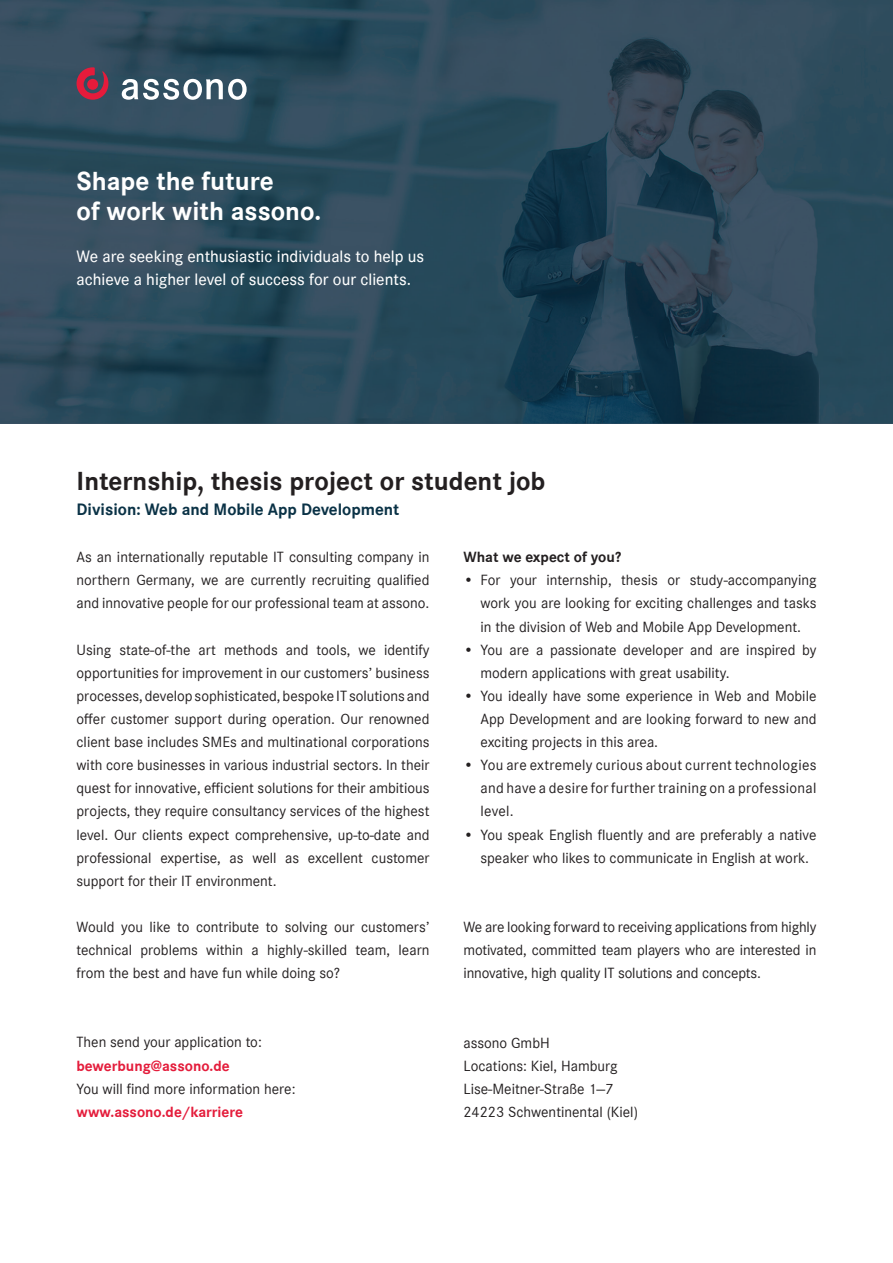
<style>
.page{position:relative;width:893px;height:1263px;background:#fff}
.page>*{position:absolute;margin:0;border:0;box-sizing:border-box;transform-origin:0 0}
.t1{font:700 27px "Corporate S";color:#231f20}
.t2{font:700 27px/30px "Corporate S";color:#fff}
.t3{font:500 17.1px/23.1px "Corporate S";color:#fff}
.t4{font:700 17.1px "Corporate S";color:#0a3246}
.t5{font:15.3px/23.1px "Corporate S";color:#231f20;text-align:justify}
.t6{font:700 15.3px "Corporate S";color:#e41c3b}
.t7{font:700 15.3px "Corporate S";color:#231f20}
</style>
<div class="page">
<img style="left:0;top:0;width:893px;height:423px">
<svg style="left:77px;top:67px;width:31px;height:33px"></svg>
<div style="left:87px;top:79px;width:11px;height:11px;background:#e51b3b;border-radius:50%"></div>
<svg style="left:122px;top:79px;width:125px;height:21px"></svg>
<h1 class="t2" style="left:77px;top:165px;width:246px">Shape the future<br>of work with assono.</h1>
<p class="t3" style="left:77px;top:244px;width:349px">We are seeking enthusiastic individuals to help us achieve a higher level of success for our clients.</p>
<h1 class="t1" style="left:77px;top:462px;width:470px">Internship, thesis project or student job</h1>
<p class="t4" style="left:77px;top:498px;width:324px">Division: Web and Mobile App Development</p>
<p class="t7" style="left:463px;top:547px;width:159px">What we expect of you?</p>
<p class="t5" style="left:480px;top:568px;width:337px;text-indent:-17px">• For your internship, thesis or study-accompanying work you are looking for exciting challenges and tasks in the division of Web and Mobile App Development.</p>
<p class="t5" style="left:480px;top:637px;width:337px;text-indent:-17px">• You are a passionate developer and are inspired by modern applications with great usability.</p>
<p class="t5" style="left:480px;top:684px;width:337px;text-indent:-17px">• You ideally have some experience in Web and Mobile App Development and are looking forward to new and exciting projects in this area.</p>
<p class="t5" style="left:480px;top:753px;width:337px;text-indent:-17px">• You are extremely curious about current technologies and have a desire for further training on a professional level.</p>
<p class="t5" style="left:480px;top:822px;width:337px;text-indent:-17px">• You speak English fluently and are preferably a native speaker who likes to communicate in English at work.</p>
<p class="t5" style="left:77px;top:545px;width:354px">As an internationally reputable IT consulting company in northern Germany, we are currently recruiting qualified and innovative people for our professional team at assono.</p>
<p class="t5" style="left:77px;top:637px;width:354px">Using state-of-the art methods and tools, we identify opportunities for improvement in our customers’ business processes, develop sophisticated, bespoke IT solutions and offer customer support during operation. Our renowned client base includes SMEs and multinational corporations with core businesses in various industrial sectors. In their quest for innovative, efficient solutions for their ambitious projects, they require consultancy services of the highest level. Our clients expect comprehensive, up-to-date and professional expertise, as well as excellent customer support for their IT environment.</p>
<p class="t5" style="left:77px;top:915px;width:354px">Would you like to contribute to solving our customers’ technical problems within a highly-skilled team, learn from the best and have fun while doing so?</p>
<p class="t5" style="left:463px;top:915px;width:354px">We are looking forward to receiving applications from highly motivated, committed team players who are interested in innovative, high quality IT solutions and concepts.</p>
<p class="t5" style="left:77px;top:1030px;width:187px">Then send your application to:</p>
<p class="t6" style="left:77px;top:1055px;width:155px">bewerbung@assono.de</p>
<p class="t5" style="left:77px;top:1076px;width:221px">You will find more information here:</p>
<p class="t6" style="left:77px;top:1101px;width:168px">www.assono.de/karriere</p>
<p class="t5" style="left:463px;top:1030px;width:176px;text-align:left">assono GmbH<br>Locations: Kiel, Hamburg<br>Lise-Meitner-Straße 1—7<br>24223 Schwentinental (Kiel)</p>
</div>
